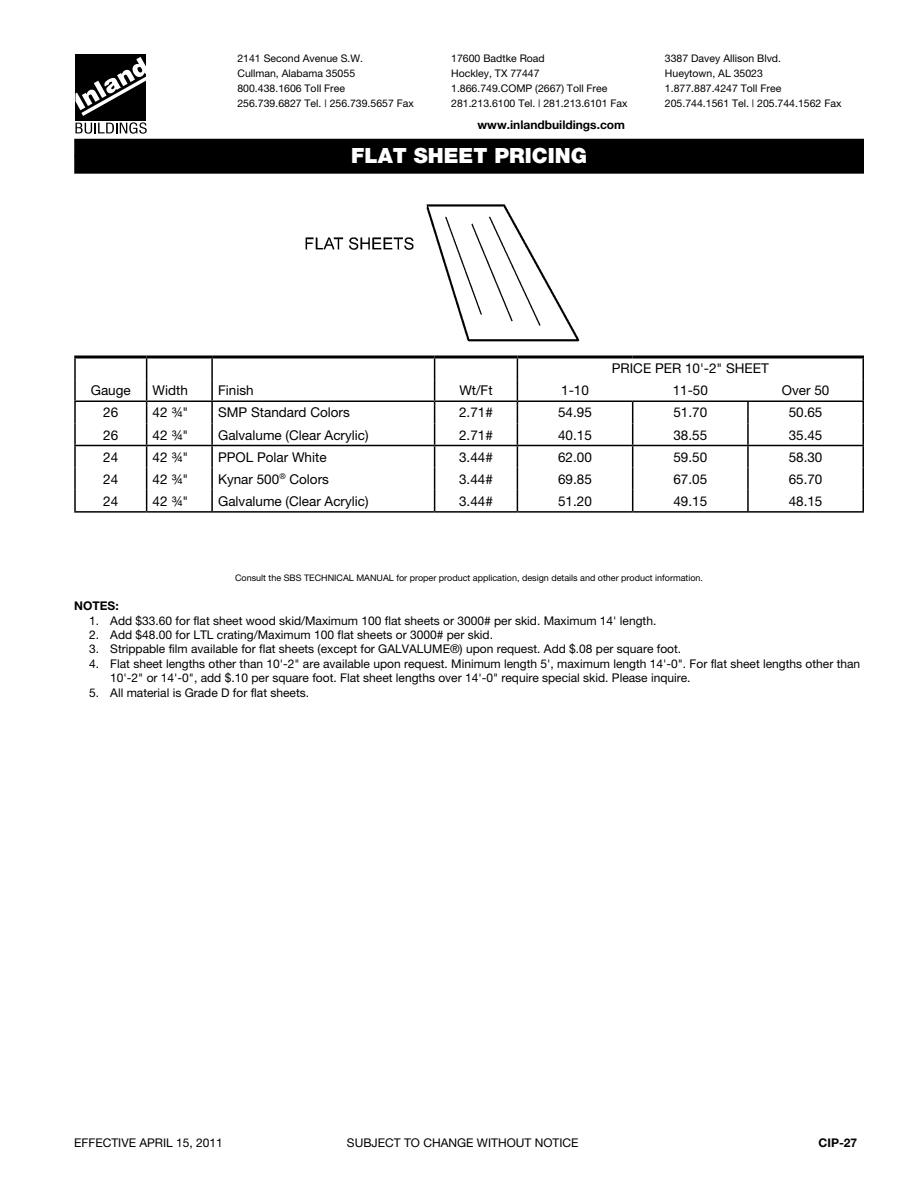
<style>
.page{position:relative;width:918px;height:1188px;background:#fff}
.page>*{position:absolute;margin:0;border:0;box-sizing:border-box;transform-origin:0 0}
.t1{font:900 21px "Helvetica Neue 95";color:#fff}
.t2{font:13.5px "Helvetica Neue 55 Roman";color:#000}
.t3{font:12px/14.4px "Helvetica Neue 55 Roman";color:#000}
.t4{font:700 12px "Helvetica Neue 75";color:#000}
.t5{font:700 12px "Helvetica Neue 75";color:#000}
.t6{font:10.5px/15px "Helvetica Neue 55 Roman";color:#000}
.t7{font:9px "Helvetica Neue 55 Roman";color:#000}
</style>
<div class="page">
<div style="left:75px;top:54px;width:71px;height:66px;background:#000"></div>
<svg style="left:75px;top:57px;width:71px;height:59px"></svg>
<svg style="left:75px;top:122px;width:72px;height:12px"></svg>
<div style="left:74px;top:139px;width:790px;height:18px;background:#000"></div>
<div style="left:74px;top:156px;width:790px;height:18px;background:#000"></div>
<hr style="left:74px;top:379px;width:2px;height:21px;background:#000">
<hr style="left:211px;top:379px;width:2px;height:21px;background:#000">
<hr style="left:862px;top:379px;width:2px;height:21px;background:#000">
<hr style="left:74px;top:400px;width:73px;height:2px;background:#000">
<hr style="left:147px;top:400px;width:65px;height:2px;background:#000">
<hr style="left:212px;top:400px;width:223px;height:2px;background:#000">
<hr style="left:435px;top:400px;width:82px;height:2px;background:#000">
<hr style="left:517px;top:400px;width:116px;height:2px;background:#000">
<hr style="left:633px;top:400px;width:115px;height:2px;background:#000">
<hr style="left:748px;top:400px;width:116px;height:2px;background:#000">
<hr style="left:517px;top:356px;width:116px;height:2px;background:#000">
<hr style="left:633px;top:356px;width:115px;height:2px;background:#000">
<hr style="left:748px;top:356px;width:116px;height:2px;background:#000">
<hr style="left:862px;top:358px;width:2px;height:21px;background:#000">
<hr style="left:74px;top:356px;width:73px;height:2px;background:#000">
<hr style="left:147px;top:356px;width:65px;height:2px;background:#000">
<hr style="left:212px;top:356px;width:223px;height:2px;background:#000">
<hr style="left:435px;top:356px;width:82px;height:2px;background:#000">
<hr style="left:74px;top:358px;width:2px;height:21px;background:#000">
<hr style="left:211px;top:358px;width:2px;height:21px;background:#000">
<hr style="left:74px;top:402px;width:2px;height:21px;background:#000">
<hr style="left:211px;top:402px;width:2px;height:21px;background:#000">
<hr style="left:747px;top:402px;width:2px;height:21px;background:#000">
<hr style="left:862px;top:402px;width:2px;height:21px;background:#000">
<hr style="left:74px;top:423px;width:2px;height:22px;background:#000">
<hr style="left:211px;top:423px;width:2px;height:22px;background:#000">
<hr style="left:747px;top:423px;width:2px;height:22px;background:#000">
<hr style="left:862px;top:423px;width:2px;height:22px;background:#000">
<hr style="left:74px;top:468px;width:2px;height:22px;background:#000">
<hr style="left:211px;top:468px;width:2px;height:22px;background:#000">
<hr style="left:747px;top:468px;width:2px;height:22px;background:#000">
<hr style="left:862px;top:468px;width:2px;height:22px;background:#000">
<hr style="left:74px;top:445px;width:73px;height:1px;background:#000">
<hr style="left:74px;top:446px;width:2px;height:22px;background:#000">
<hr style="left:147px;top:445px;width:65px;height:1px;background:#000">
<hr style="left:212px;top:445px;width:223px;height:1px;background:#000">
<hr style="left:211px;top:446px;width:2px;height:22px;background:#000">
<hr style="left:435px;top:445px;width:82px;height:1px;background:#000">
<hr style="left:517px;top:445px;width:116px;height:1px;background:#000">
<hr style="left:633px;top:445px;width:115px;height:1px;background:#000">
<hr style="left:748px;top:445px;width:116px;height:1px;background:#000">
<hr style="left:747px;top:446px;width:2px;height:22px;background:#000">
<hr style="left:862px;top:446px;width:2px;height:22px;background:#000">
<hr style="left:74px;top:490px;width:2px;height:21px;background:#000">
<svg style="left:146px;top:358px;width:1px;height:153px"></svg>
<hr style="left:211px;top:490px;width:2px;height:21px;background:#000">
<svg style="left:434px;top:358px;width:1px;height:153px"></svg>
<svg style="left:517px;top:358px;width:1px;height:153px"></svg>
<svg style="left:632px;top:402px;width:1px;height:109px"></svg>
<hr style="left:747px;top:490px;width:2px;height:21px;background:#000">
<hr style="left:862px;top:490px;width:2px;height:21px;background:#000">
<hr style="left:74px;top:511px;width:73px;height:2px;background:#000">
<hr style="left:147px;top:511px;width:65px;height:2px;background:#000">
<hr style="left:212px;top:511px;width:223px;height:2px;background:#000">
<hr style="left:435px;top:511px;width:82px;height:2px;background:#000">
<hr style="left:517px;top:511px;width:116px;height:2px;background:#000">
<hr style="left:633px;top:511px;width:115px;height:2px;background:#000">
<hr style="left:748px;top:511px;width:116px;height:2px;background:#000">
<img style="left:305px;top:204px;width:275px;height:138px">
<p class="t6" style="left:237px;top:50px;width:178px">2141 Second Avenue S.W.<br>Cullman, Alabama 35055<br>800.438.1606 Toll Free<br>256.739.6827 Tel. | 256.739.5657 Fax</p>
<p class="t6" style="left:451px;top:50px;width:178px">17600 Badtke Road<br>Hockley, TX 77447<br>1.866.749.COMP (2667) Toll Free<br>281.213.6100 Tel. | 281.213.6101 Fax</p>
<p class="t6" style="left:665px;top:51px;width:178px">3387 Davey Allison Blvd.<br>Hueytown, AL 35023<br>1.877.887.4247 Toll Free<br>205.744.1561 Tel. | 205.744.1562 Fax</p>
<p class="t4" style="left:478px;top:117px;width:149px">www.inlandbuildings.com</p>
<h1 class="t1" style="left:351px;top:143px;width:237px">FLAT SHEET PRICING</h1>
<p class="t2" style="left:612px;top:360px;width:159px">PRICE PER 10'-2" SHEET</p>
<p class="t2" style="left:91px;top:382px;width:42px">Gauge</p>
<p class="t2" style="left:153px;top:382px;width:37px">Width</p>
<p class="t2" style="left:218px;top:382px;width:37px">Finish</p>
<p class="t2" style="left:459px;top:382px;width:35px">Wt/Ft</p>
<p class="t2" style="left:561px;top:382px;width:29px">1-10</p>
<p class="t2" style="left:673px;top:382px;width:37px">11-50</p>
<p class="t2" style="left:782px;top:382px;width:49px">Over 50</p>
<p class="t2" style="left:103px;top:405px;width:17px">26</p>
<p class="t2" style="left:153px;top:405px;width:37px">42 ¾"</p>
<p class="t2" style="left:218px;top:405px;width:133px">SMP Standard Colors</p>
<p class="t2" style="left:459px;top:405px;width:35px">2.71#</p>
<p class="t2" style="left:558px;top:405px;width:35px">54.95</p>
<p class="t2" style="left:673px;top:405px;width:35px">51.70</p>
<p class="t2" style="left:789px;top:405px;width:35px">50.65</p>
<p class="t2" style="left:103px;top:427px;width:17px">26</p>
<p class="t2" style="left:153px;top:427px;width:37px">42 ¾"</p>
<p class="t2" style="left:218px;top:427px;width:152px">Galvalume (Clear Acrylic)</p>
<p class="t2" style="left:459px;top:427px;width:35px">2.71#</p>
<p class="t2" style="left:558px;top:427px;width:35px">40.15</p>
<p class="t2" style="left:673px;top:427px;width:35px">38.55</p>
<p class="t2" style="left:789px;top:427px;width:35px">35.45</p>
<p class="t2" style="left:103px;top:449px;width:17px">24</p>
<p class="t2" style="left:153px;top:449px;width:37px">42 ¾"</p>
<p class="t2" style="left:218px;top:449px;width:110px">PPOL Polar White</p>
<p class="t2" style="left:459px;top:449px;width:35px">3.44#</p>
<p class="t2" style="left:558px;top:449px;width:35px">62.00</p>
<p class="t2" style="left:673px;top:449px;width:35px">59.50</p>
<p class="t2" style="left:789px;top:449px;width:35px">58.30</p>
<p class="t2" style="left:103px;top:471px;width:17px">24</p>
<p class="t2" style="left:153px;top:471px;width:37px">42 ¾"</p>
<p class="t2" style="left:218px;top:471px;width:112px">Kynar 500<sup>®</sup> Colors</p>
<p class="t2" style="left:459px;top:471px;width:35px">3.44#</p>
<p class="t2" style="left:558px;top:471px;width:35px">69.85</p>
<p class="t2" style="left:673px;top:471px;width:35px">67.05</p>
<p class="t2" style="left:789px;top:471px;width:35px">65.70</p>
<p class="t2" style="left:103px;top:493px;width:17px">24</p>
<p class="t2" style="left:153px;top:493px;width:37px">42 ¾"</p>
<p class="t2" style="left:218px;top:493px;width:152px">Galvalume (Clear Acrylic)</p>
<p class="t2" style="left:459px;top:493px;width:35px">3.44#</p>
<p class="t2" style="left:558px;top:493px;width:35px">51.20</p>
<p class="t2" style="left:673px;top:493px;width:35px">49.15</p>
<p class="t2" style="left:789px;top:493px;width:35px">48.15</p>
<p class="t7" style="left:235px;top:573px;width:470px">Consult the SBS TECHNICAL MANUAL for proper product application, design details and other product information.</p>
<p class="t4" style="left:74px;top:599px;width:46px">NOTES:</p>
<p class="t3" style="left:89px;top:613px;width:569px">1. Add $33.60 for flat sheet wood skid/Maximum 100 flat sheets or 3000# per skid. Maximum 14' length.</p>
<p class="t3" style="left:89px;top:627px;width:405px">2. Add $48.00 for LTL crating/Maximum 100 flat sheets or 3000# per skid.</p>
<p class="t3" style="left:89px;top:642px;width:594px">3. Strippable film available for flat sheets (except for GALVALUME®) upon request. Add $.08 per square foot.</p>
<p class="t3" style="left:110px;top:656px;width:752px;text-indent:-21px">4. Flat sheet lengths other than 10'-2" are available upon request. Minimum length 5', maximum length 14'-0". For flat sheet lengths other than<br>10'-2" or 14'-0", add $.10 per square foot. Flat sheet lengths over 14'-0" require special skid. Please inquire.</p>
<p class="t3" style="left:89px;top:685px;width:221px">5. All material is Grade D for flat sheets.</p>
<p class="t3" style="left:74px;top:1136px;width:150px">EFFECTIVE APRIL 15, 2011</p>
<p class="t3" style="left:347px;top:1136px;width:233px">SUBJECT TO CHANGE WITHOUT NOTICE</p>
<p class="t5" style="left:819px;top:1136px;width:40px">CIP-27</p>
</div>
